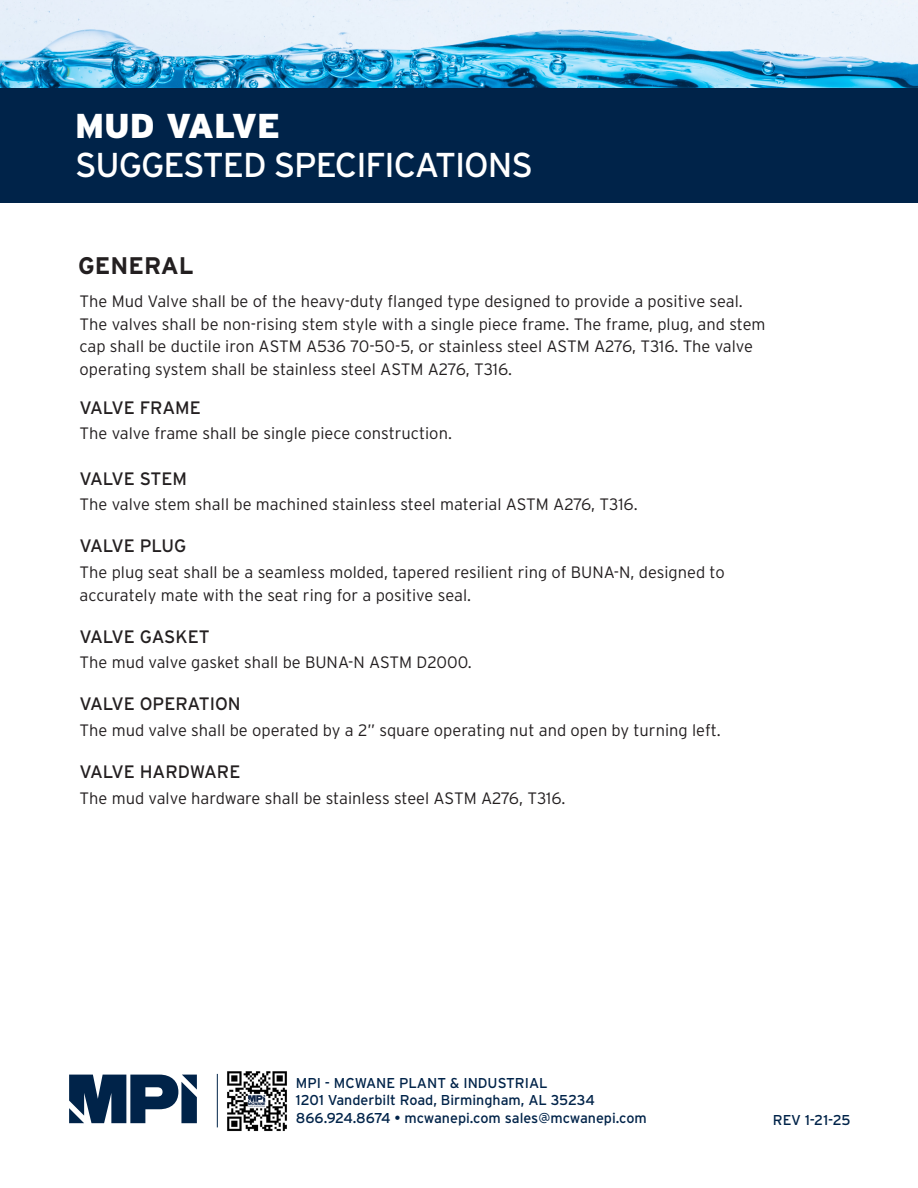
<style>
.page{position:relative;width:918px;height:1188px;background:#fff}
.page>*{position:absolute;margin:0;border:0;box-sizing:border-box;transform-origin:0 0}
.t1{font:34.5px/39px "Interstate";letter-spacing:-.03em;color:#fff}
.t2{font:700 24px "Interstate";color:#231f20}
.t3{font:18px "Interstate";color:#231f20}
.t4{font:300 16.5px/22.5px "Interstate";color:#231f20}
.t5{font:14.25px/17.1px "Interstate";color:#002349}
.s1{font-weight:900}
</style>
<div class="page">
<img style="left:0;top:0;width:918px;height:89px">
<div style="left:0;top:89px;width:918px;height:114px;background:#002349"></div>
<svg style="left:69px;top:1075px;width:128px;height:48px"></svg>
<hr style="left:217px;top:1074px;width:1px;height:53px;background:#002349">
<img style="left:227px;top:1071px;width:60px;height:60px">
<p class="t1" style="left:75px;top:106px;width:459px"><span class="s1">MUD VALVE<br></span>SUGGESTED SPECIFICATIONS</p>
<p class="t2" style="left:78px;top:252px;width:117px">GENERAL</p>
<p class="t4" style="left:80px;top:290px;width:688px">The Mud Valve shall be of the heavy-duty flanged type designed to provide a positive seal.<br>The valves shall be non-rising stem style with a single piece frame. The frame, plug, and stem cap shall be ductile iron ASTM A536 70-50-5, or stainless steel ASTM A276, T316. The valve operating system shall be stainless steel ASTM A276, T316.</p>
<p class="t3" style="left:80px;top:397px;width:123px">VALVE FRAME</p>
<p class="t4" style="left:80px;top:422px;width:374px">The valve frame shall be single piece construction.</p>
<p class="t3" style="left:80px;top:468px;width:109px">VALVE STEM</p>
<p class="t4" style="left:80px;top:493px;width:560px">The valve stem shall be machined stainless steel material ASTM A276, T316.</p>
<p class="t3" style="left:80px;top:536px;width:108px">VALVE PLUG</p>
<p class="t4" style="left:80px;top:561px;width:647px">The plug seat shall be a seamless molded, tapered resilient ring of BUNA-N, designed to accurately mate with the seat ring for a positive seal.</p>
<p class="t3" style="left:80px;top:626px;width:132px">VALVE GASKET</p>
<p class="t4" style="left:80px;top:651px;width:394px">The mud valve gasket shall be BUNA-N ASTM D2000.</p>
<p class="t3" style="left:80px;top:694px;width:163px">VALVE OPERATION</p>
<p class="t4" style="left:80px;top:719px;width:643px">The mud valve shall be operated by a 2” square operating nut and open by turning left.</p>
<p class="t3" style="left:80px;top:762px;width:162px">VALVE HARDWARE</p>
<p class="t4" style="left:80px;top:787px;width:487px">The mud valve hardware shall be stainless steel ASTM A276, T316.</p>
<p class="t5" style="left:296px;top:1075px;width:301px">MPI - MCWANE PLANT &amp; INDUSTRIAL<br>1201 Vanderbilt Road, Birmingham, AL 35234</p>
<p class="t5" style="left:296px;top:1109px;width:352px">866.924.8674 • mcwanepi.com sales@mcwanepi.com</p>
<p class="t5" style="left:773px;top:1112px;width:79px">REV 1-21-25</p>
</div>
